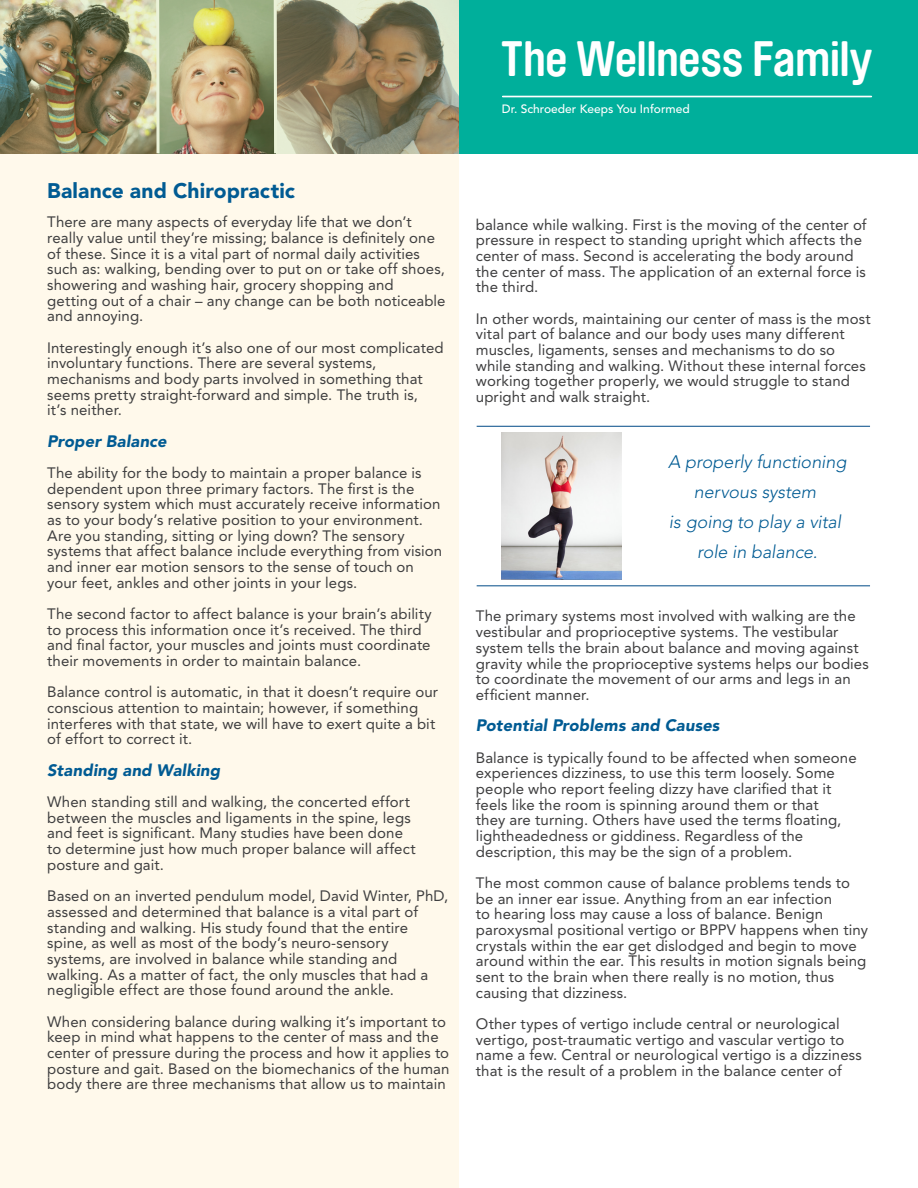
<style>
.page{position:relative;width:918px;height:1188px;background:#fff}
.page>*{position:absolute;margin:0;border:0;box-sizing:border-box;transform-origin:0 0}
.t1{font:700 49.2px "Brauer Neue";letter-spacing:-.01em;color:#fff}
.t2{font:900 21px "Avenir";letter-spacing:.005em;color:#005b93}
.t3{font:italic 300 18px/30px "Avenir";letter-spacing:-.005em;color:#005b93;text-align:center}
.t4{font:italic 900 16.5px "Avenir";letter-spacing:.01em;color:#005b93}
.t5{font:15px/15.6px "Avenir";letter-spacing:.005em;color:#3e3e3f}
.t6{font:500 12px "Avenir";color:#fff}
</style>
<div class="page">
<div style="left:0;top:131px;width:459px;height:1057px;background:#fff9eb"></div>
<div style="left:459px;top:0;width:459px;height:153px;background:#00af9b"></div>
<hr style="left:503px;top:96px;width:368px;height:1px;background:#fff">
<img style="left:0;top:0;width:459px;height:153px">
<img style="left:501px;top:432px;width:120px;height:148px">
<hr style="left:477px;top:426px;width:393px;height:1px;background:#004a87">
<hr style="left:477px;top:585px;width:393px;height:1px;background:#004a87">
<h2 class="t2" style="left:47px;top:178px;width:249px">Balance and Chiropractic</h2>
<p class="t5" style="left:47px;top:214px;width:400px">There are many aspects of everyday life that we don’t really value until they’re missing; balance is definitely one of these. Since it is a vital part of normal daily activities such as: walking, bending over to put on or take off shoes, showering and washing hair, grocery shopping and getting out of a chair – any change can be both noticeable and annoying.</p>
<p class="t5" style="left:47px;top:340px;width:398px">Interestingly enough it’s also one of our most complicated involuntary functions. There are several systems, mechanisms and body parts involved in something that seems pretty straight-forward and simple. The truth is,<br>it’s neither.</p>
<p class="t4" style="left:47px;top:431px;width:121px">Proper Balance</p>
<p class="t5" style="left:47px;top:465px;width:397px">The ability for the body to maintain a proper balance is dependent upon three primary factors. The first is the sensory system which must accurately receive information as to your body’s relative position to your environment.<br>Are you standing, sitting or lying down? The sensory systems that affect balance include everything from vision and inner ear motion sensors to the sense of touch on your feet, ankles and other joints in your legs.</p>
<p class="t5" style="left:47px;top:606px;width:386px">The second factor to affect balance is your brain’s ability to process this information once it’s received. The third and final factor, your muscles and joints must coordinate their movements in order to maintain balance.</p>
<p class="t5" style="left:47px;top:684px;width:392px">Balance control is automatic, in that it doesn’t require our conscious attention to maintain; however, if something interferes with that state, we will have to exert quite a bit of effort to correct it.</p>
<p class="t4" style="left:47px;top:760px;width:175px">Standing and Walking</p>
<p class="t5" style="left:47px;top:794px;width:370px">When standing still and walking, the concerted effort between the muscles and ligaments in the spine, legs and feet is significant. Many studies have been done to determine just how much proper balance will affect posture and gait.</p>
<p class="t5" style="left:47px;top:888px;width:403px">Based on an inverted pendulum model, David Winter, PhD, assessed and determined that balance is a vital part of standing and walking. His study found that the entire spine, as well as most of the body’s neuro-sensory systems, are involved in balance while standing and walking. As a matter of fact, the only muscles that had a negligible effect are those found around the ankle.</p>
<p class="t5" style="left:47px;top:1014px;width:404px">When considering balance during walking it’s important to keep in mind what happens to the center of mass and the center of pressure during the process and how it applies to posture and gait. Based on the biomechanics of the human body there are three mechanisms that allow us to maintain</p>
<h1 class="t1" style="left:501px;top:31px;width:373px">The Wellness Family</h1>
<p class="t6" style="left:502px;top:102px;width:189px">Dr. Schroeder Keeps You Informed</p>
<p class="t5" style="left:476px;top:217px;width:392px">balance while walking. First is the moving of the center of pressure in respect to standing upright which affects the center of mass. Second is accelerating the body around the center of mass. The application of an external force is the third.</p>
<p class="t5" style="left:476px;top:311px;width:396px">In other words, maintaining our center of mass is the most vital part of balance and our body uses many different muscles, ligaments, senses and mechanisms to do so while standing and walking. Without these internal forces working together properly, we would struggle to stand upright and walk straight.</p>
<p class="t3" style="left:668px;top:447px;width:180px">A properly functioning nervous system<br>is going to play a vital role in balance.</p>
<p class="t5" style="left:476px;top:609px;width:394px">The primary systems most involved with walking are the vestibular and proprioceptive systems. The vestibular system tells the brain about balance and moving against gravity while the proprioceptive systems helps our bodies to coordinate the movement of our arms and legs in an efficient manner.</p>
<p class="t4" style="left:476px;top:715px;width:245px">Potential Problems and Causes</p>
<p class="t5" style="left:476px;top:750px;width:382px">Balance is typically found to be affected when someone experiences dizziness, to use this term loosely. Some people who report feeling dizzy have clarified that it feels like the room is spinning around them or that<br>they are turning. Others have used the terms floating, lightheadedness or giddiness. Regardless of the description, this may be the sign of a problem.</p>
<p class="t5" style="left:476px;top:875px;width:394px">The most common cause of balance problems tends to be an inner ear issue. Anything from an ear infection<br>to hearing loss may cause a loss of balance. Benign paroxysmal positional vertigo or BPPV happens when tiny crystals within the ear get dislodged and begin to move around within the ear. This results in motion signals being sent to the brain when there really is no motion, thus causing that dizziness.</p>
<p class="t5" style="left:476px;top:1016px;width:388px">Other types of vertigo include central or neurological vertigo, post-traumatic vertigo and vascular vertigo to name a few. Central or neurological vertigo is a dizziness that is the result of a problem in the balance center of</p>
</div>
